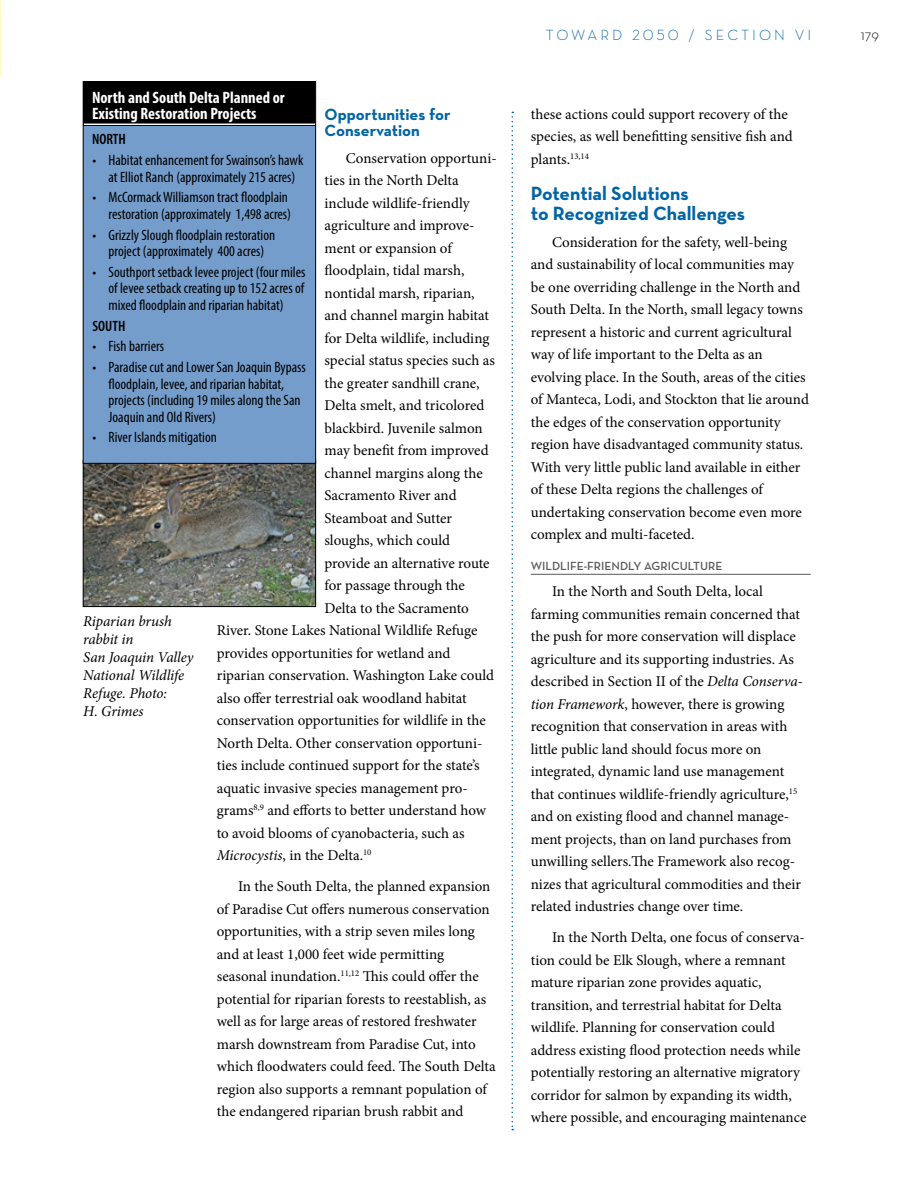
<style>
.page{position:relative;width:918px;height:1188px;background:#fff}
.page>*{position:absolute;margin:0;border:0;box-sizing:border-box;transform-origin:0 0}
.t1{font:700 19.5px/19.5px "Neutra Text";color:#0064a5}
.t2{font:700 condensed 16.5px/16.5px "Myriad Pro";color:#fff}
.t3{font:700 16.5px/16.5px "Neutra Text";color:#0064a5}
.t4{font:15px/22.5px "Minion Pro";color:#000}
.t5{font:condensed 15px/16.5px "Myriad Pro";color:#000;text-align:center}
.t6{font:italic 15px/18px "Minion Pro";letter-spacing:-.01em;color:#000}
.t7{font:300 15px "Neutra Text";letter-spacing:.2em;color:#0064a5}
.t8{font:600 condensed 15px "Myriad Pro";color:#000}
.t9{font:300 15px "Neutra Text";color:#000}
.t10{font:600 12px "Neutra Text";color:#58595b}
.s1{font-style:italic}
.s2{font-family:"Neutra Text Light Alt";font-weight:400}
</style>
<div class="page">
<hr style="left:531px;top:574px;width:280px;height:1px;background:#58595b">
<img style="left:0;top:0;width:1px;height:76px">
<img style="left:85px;top:464px;width:229px;height:141px">
<div style="left:83px;top:460px;width:233px;height:147px;border:1px solid #000"></div>
<div style="left:83px;top:82px;width:233px;height:381px;background:#759dcb"></div>
<div style="left:84px;top:82px;width:231px;height:44px;background:#000"></div>
<hr style="left:84px;top:124px;width:231px;height:1px;background:#fff">
<div style="left:83px;top:81px;width:233px;height:383px;border:1px solid #000"></div>
<svg style="left:512px;top:112px;width:1px;height:1018px"></svg>
<p class="t2" style="left:92px;top:89px;width:194px">North and South Delta Planned or<br>Existing Restoration Projects</p>
<p class="t8" style="left:92px;top:131px;width:35px">NORTH</p>
<p class="t5" style="left:93px;top:152px;width:212px">• Habitat enhancement for Swainson’s hawk at Elliot Ranch (approximately 215 acres)</p>
<p class="t5" style="left:93px;top:189px;width:200px;text-align:right">• McCormack Williamson tract floodplain restoration (approximately 1,498 acres)</p>
<p class="t5" style="left:93px;top:226px;width:184px">• Grizzly Slough floodplain restoration project (approximately 400 acres)</p>
<p class="t5" style="left:109px;top:263px;width:199px;text-align:justify;text-indent:-16px">• Southport setback levee project (four miles of levee setback creating up to 152 acres of mixed floodplain and riparian habitat)</p>
<p class="t8" style="left:93px;top:317px;width:34px">SOUTH</p>
<p class="t5" style="left:93px;top:338px;width:73px">• Fish barriers</p>
<p class="t5" style="left:109px;top:359px;width:199px;text-align:left;text-indent:-16px">• Paradise cut and Lower San Joaquin Bypass floodplain, levee, and riparian habitat, projects (including 19 miles along the San Joaquin and Old Rivers)</p>
<p class="t5" style="left:93px;top:429px;width:126px">• River Islands mitigation</p>
<p class="t3" style="left:325px;top:105px;width:128px">Opportunities for<br>Conservation</p>
<p class="t4" style="left:346px;top:147px;width:152px">Conservation opportuni-</p>
<p class="t4" style="left:325px;top:169px;width:136px">ties in the North Delta</p>
<p class="t4" style="left:325px;top:192px;width:147px">include wildlife-friendly</p>
<p class="t4" style="left:325px;top:214px;width:151px">agriculture and improve-</p>
<p class="t4" style="left:325px;top:237px;width:129px">ment or expansion of</p>
<p class="t4" style="left:325px;top:259px;width:141px">floodplain, tidal marsh,</p>
<p class="t4" style="left:325px;top:282px;width:152px">nontidal marsh, riparian,</p>
<p class="t4" style="left:325px;top:304px;width:166px">and channel margin habitat</p>
<p class="t4" style="left:325px;top:327px;width:166px">for Delta wildlife, including</p>
<p class="t4" style="left:325px;top:349px;width:172px">special status species such as</p>
<p class="t4" style="left:325px;top:372px;width:157px">the greater sandhill crane,</p>
<p class="t4" style="left:325px;top:394px;width:161px">Delta smelt, and tricolored</p>
<p class="t4" style="left:325px;top:417px;width:160px">blackbird. Juvenile salmon</p>
<p class="t4" style="left:325px;top:439px;width:166px">may benefit from improved</p>
<p class="t4" style="left:325px;top:462px;width:160px">channel margins along the</p>
<p class="t4" style="left:325px;top:484px;width:134px">Sacramento River and</p>
<p class="t4" style="left:325px;top:507px;width:129px">Steamboat and Sutter</p>
<p class="t4" style="left:325px;top:529px;width:127px">sloughs, which could</p>
<p class="t4" style="left:325px;top:552px;width:167px">provide an alternative route</p>
<p class="t4" style="left:325px;top:574px;width:142px">for passage through the</p>
<p class="t4" style="left:325px;top:597px;width:146px">Delta to the Sacramento</p>
<p class="t4" style="left:217px;top:619px;width:262px">River. Stone Lakes National Wildlife Refuge</p>
<p class="t4" style="left:217px;top:642px;width:235px">provides opportunities for wetland and</p>
<p class="t4" style="left:217px;top:664px;width:279px">riparian conservation. Washington Lake could</p>
<p class="t4" style="left:217px;top:687px;width:252px">also offer terrestrial oak woodland habitat</p>
<p class="t4" style="left:217px;top:709px;width:271px">conservation opportunities for wildlife in the</p>
<p class="t4" style="left:217px;top:732px;width:267px">North Delta. Other conservation opportuni-</p>
<p class="t4" style="left:217px;top:754px;width:264px">ties include continued support for the state’s</p>
<p class="t4" style="left:217px;top:777px;width:252px">aquatic invasive species management pro-</p>
<p class="t4" style="left:217px;top:799px;width:271px">grams<sup>8,9</sup> and efforts to better understand how</p>
<p class="t4" style="left:217px;top:822px;width:249px">to avoid blooms of cyanobacteria, such as</p>
<p class="t4" style="left:217px;top:844px;width:156px"><span class="s1">Microcystis</span>, in the Delta.<sup>10</sup></p>
<p class="t4" style="left:217px;top:875px;width:280px;text-indent:21px">In the South Delta, the planned expansion of Paradise Cut offers numerous conservation opportunities, with a strip seven miles long and at least 1,000 feet wide permitting seasonal inundation.<sup>11,12</sup> This could offer the potential for riparian forests to reestablish, as well as for large areas of restored freshwater marsh downstream from Paradise Cut, into which floodwaters could feed. The South Delta region also supports a remnant population of the endangered riparian brush rabbit and</p>
<p class="t6" style="left:83px;top:612px;width:112px">Riparian brush rabbit in<br>San Joaquin Valley<br>National Wildlife<br>Refuge. Photo:<br>H. Grimes</p>
<p class="t7" style="left:546px;top:26px;width:267px">TOWARD <span class="s2">2050</span> / SECTION VI</p>
<p class="t9" style="left:861px;top:26px;width:20px">179</p>
<p class="t4" style="left:531px;top:103px;width:263px">these actions could support recovery of the species, as well benefitting sensitive fish and plants.<sup>13,14</sup></p>
<h1 class="t1" style="left:531px;top:184px;width:216px">Potential Solutions<br>to Recognized Challenges</h1>
<p class="t4" style="left:531px;top:231px;width:280px;text-indent:21px">Consideration for the safety, well-being and sustainability of local communities may be one overriding challenge in the North and South Delta. In the North, small legacy towns represent a historic and current agricultural way of life important to the Delta as an evolving place. In the South, areas of the cities of Manteca, Lodi, and Stockton that lie around the edges of the conservation opportunity region have disadvantaged community status.<br>With very little public land available in either of these Delta regions the challenges of undertaking conservation become even more complex and multi-faceted.</p>
<p class="t10" style="left:531px;top:558px;width:193px">WILDLIFE-FRIENDLY AGRICULTURE</p>
<p class="t4" style="left:531px;top:580px;width:273px;text-indent:21px">In the North and South Delta, local farming communities remain concerned that the push for more conservation will displace agriculture and its supporting industries. As described in Section II of the <span class="s1">Delta Conserva&shy;tion Framework</span>, however, there is growing recognition that conservation in areas with little public land should focus more on integrated, dynamic land use management that continues wildlife-friendly agriculture,<sup>15 </sup>and on existing flood and channel manage&shy;ment projects, than on land purchases from unwilling sellers.The Framework also recog&shy;nizes that agricultural commodities and their related industries change over time.</p>
<p class="t4" style="left:531px;top:926px;width:277px;text-indent:21px">In the North Delta, one focus of conserva&shy;tion could be Elk Slough, where a remnant mature riparian zone provides aquatic, transition, and terrestrial habitat for Delta wildlife. Planning for conservation could address existing flood protection needs while potentially restoring an alternative migratory corridor for salmon by expanding its width, where possible, and encouraging maintenance</p>
</div>
